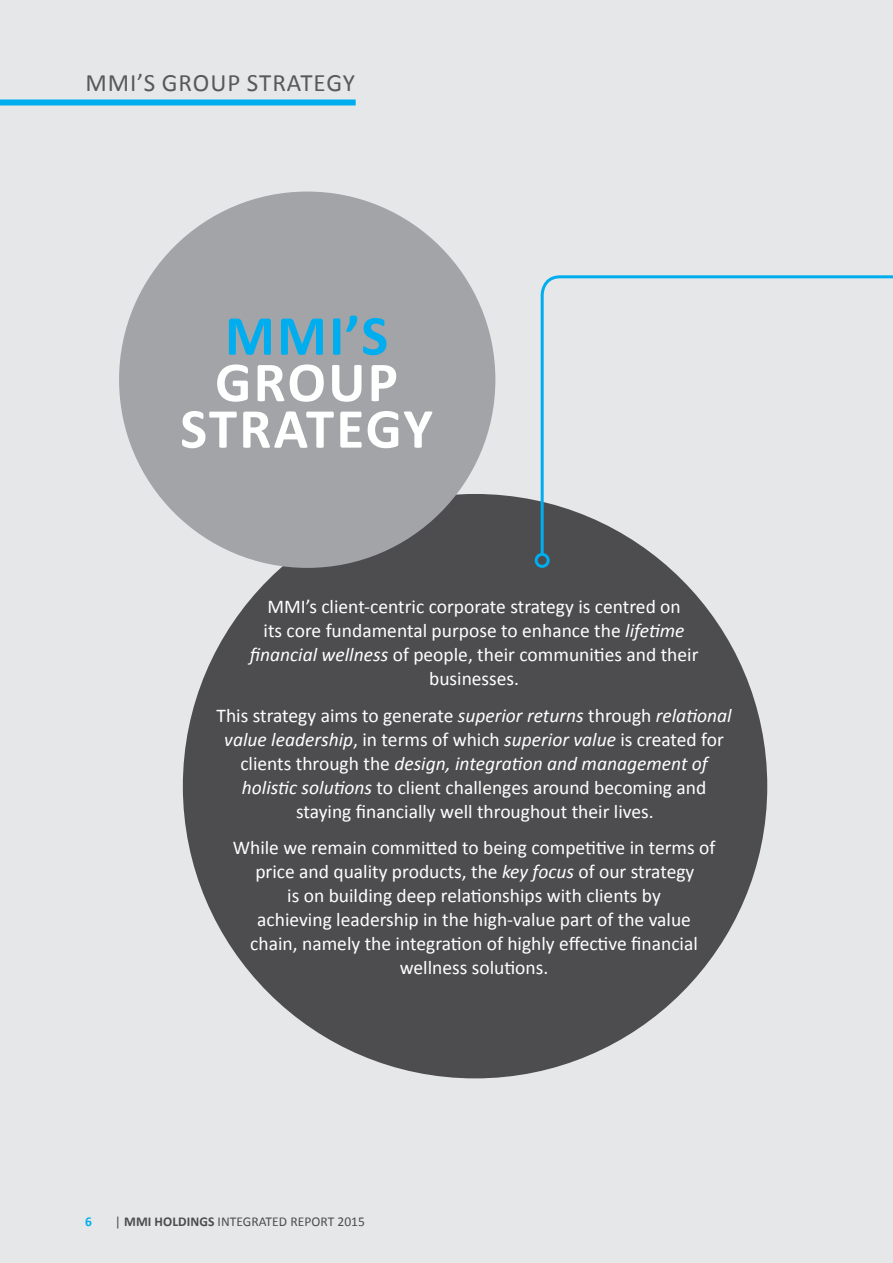
<style>
.page{position:relative;width:893px;height:1263px;background:#e6e7e8}
.page>*{position:absolute;margin:0;border:0;box-sizing:border-box;transform-origin:0 0}
.t1{font:700 57px/46.5px "Calibri";letter-spacing:.04em;color:#fff;text-align:center}
.t2{font:700 57px "Calibri";color:#00aeef}
.t3{font:25.05px "Calibri";letter-spacing:.04em;color:#58595b}
.t4{font:19.5px/24px "Calibri";color:#fff;text-align:center}
.t5{font:13.5px "Calibri";letter-spacing:.005em;color:#4d4d4f}
.t6{font:700 13.5px "Calibri";color:#00aeef}
.s1{font-style:italic}
.s2{font-weight:700}
</style>
<div class="page">
<div style="left:183px;top:494px;width:584px;height:584px;background:#4d4d4f;border-radius:50%"></div>
<div style="left:0;top:99px;width:356px;height:6px;background:#00aeef"></div>
<div style="left:119px;top:192px;width:376px;height:376px;background:#a2a4a7;border-radius:50%"></div>
<svg style="left:539px;top:275px;width:354px;height:282px"></svg>
<div style="left:535px;top:553px;width:15px;height:15px;border:3px solid #00aeef;border-radius:50%"></div>
<p class="t3" style="left:86px;top:67px;width:271px">MMI’S GROUP STRATEGY</p>
<h1 class="t2" style="left:225px;top:299px;width:165px">MMI’S</h1>
<h1 class="t1" style="left:180px;top:359px;width:254px">GROUP<br>STRATEGY</h1>
<p class="t4" style="left:250px;top:594px;width:450px">MMI’s client-centric corporate strategy is centred on<br>its core fundamental purpose to enhance the <span class="s1">lifetime financial wellness</span> of people, their communities and their businesses.</p>
<p class="t4" style="left:216px;top:703px;width:517px">This strategy aims to generate <span class="s1">superior returns</span> through <span class="s1">relational value leadership</span>, in terms of which <span class="s1">superior value</span> is created for clients through the <span class="s1">design, integration and management of holistic solutions</span> to client challenges around becoming and staying financially well throughout their lives.</p>
<p class="t4" style="left:233px;top:836px;width:484px">While we remain committed to being competitive in terms of price and quality products, the <span class="s1">key focus</span> of our strategy<br>is on building deep relationships with clients by<br>achieving leadership in the high-value part of the value chain, namely the integration of highly effective financial wellness solutions.</p>
<p class="t6" style="left:85px;top:1212px;width:8px">6</p>
<p class="t5" style="left:115px;top:1212px;width:252px">| <span class="s2">MMI HOLDINGS</span> INTEGRATED REPORT 2015</p>
</div>
